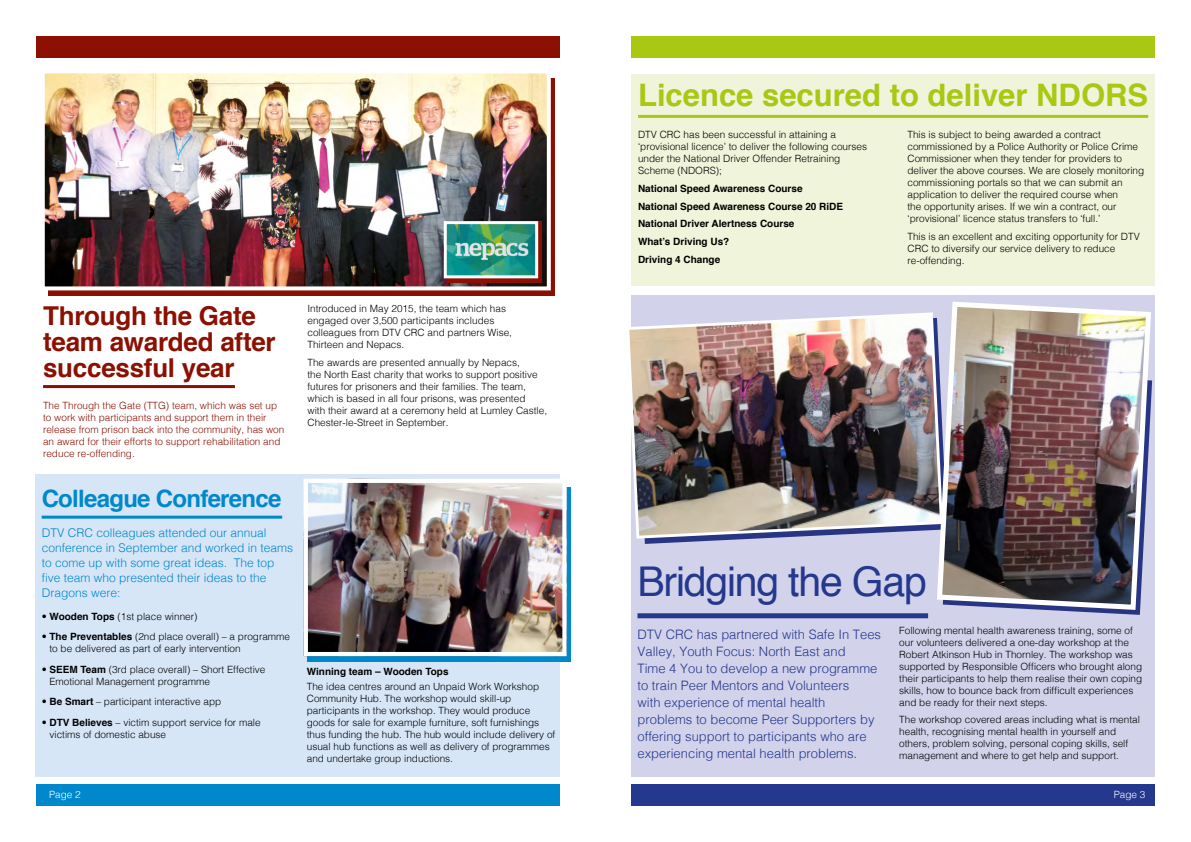
<style>
.page{position:relative;width:1191px;height:842px;background:#fff}
.page>*{position:absolute;margin:0;border:0;box-sizing:border-box;transform-origin:0 0}
.t1{font:41px "Helvetica";letter-spacing:-.03em;color:#24388d}
.t2{font:700 31px "Helvetica";color:#a8c813}
.t3{font:700 26px/26px "Helvetica";letter-spacing:-.01em;color:#8b1002}
.t4{font:700 24px "Helvetica";letter-spacing:-.03em;color:#0088cd}
.t5{font:300 13px/17px "Helvetica";color:#24388d}
.t6{font:300 12px/15px "Helvetica";color:#0088cd}
.t7{font:300 10px/12px "Helvetica";color:#000}
.t8{font:300 10px/12px "Helvetica";color:#8b1002}
.t9{font:700 10px/17.7px "Helvetica";color:#000}
.t10{font:300 10px "Helvetica";color:#fff}
.s1{font-weight:700}
</style>
<div class="page">
<div style="left:36px;top:474px;width:524px;height:303px;background:#d7e6f7"></div>
<div style="left:631px;top:295px;width:524px;height:482px;background:#d2d2eb"></div>
<div style="left:36px;top:784px;width:523px;height:22px;background:#0088cd"></div>
<div style="left:36px;top:36px;width:523px;height:22px;background:#8b1002"></div>
<hr style="left:43px;top:385px;width:192px;height:3px;background:#8b1002">
<div style="left:631px;top:784px;width:524px;height:22px;background:#24388d"></div>
<div style="left:631px;top:36px;width:524px;height:22px;background:#a8c813"></div>
<hr style="left:42px;top:516px;width:240px;height:3px;background:#0088cd">
<div style="left:637px;top:613px;width:291px;height:5px;background:#24388d"></div>
<svg style="left:48px;top:78px;width:506px;height:217px;background:#932013"></svg>
<img style="left:46px;top:74px;width:500px;height:211px">
<div style="left:41px;top:69px;width:510px;height:221px;border:4px solid #fff"></div>
<div style="left:447px;top:221px;width:95px;height:61px;background:linear-gradient(to right,#8b1002,#8b1002)"></div>
<img style="left:448px;top:225px;width:86px;height:49px">
<div style="left:444px;top:221px;width:94px;height:57px;border:3px solid #fff"></div>
<div style="left:307px;top:487px;width:263px;height:174px;background:linear-gradient(to right,#0088cd,#0088cd)"></div>
<img style="left:309px;top:484px;width:252px;height:167px">
<div style="left:304px;top:479px;width:262px;height:177px;border:4px solid #fff"></div>
<img style="left:629px;top:312px;width:305px;height:228px">
<div style="left:631px;top:74px;width:524px;height:211px;background:#eff4da"></div>
<hr style="left:638px;top:115px;width:510px;height:3px;background:#a8c813">
<img style="left:934px;top:301px;width:219px;height:312px">
<h3 class="t3" style="left:43px;top:303px;width:234px">Through the Gate team awarded after successful year</h3>
<p class="t8" style="left:43px;top:398px;width:243px">The Through the Gate (TTG) team, which was set up to work with participants and support them in their release from prison back into the community, has won an award for their efforts to support rehabilitation and reduce re-offending.</p>
<h3 class="t4" style="left:42px;top:479px;width:241px">Colleague Conference</h3>
<p class="t6" style="left:42px;top:524px;width:253px">DTV CRC colleagues attended our annual conference in September and worked in teams to come up with some great ideas. The top five team who presented their ideas to the Dragons were:</p>
<p class="t7" style="left:42px;top:610px;width:157px">• <span class="s1">Wooden Tops</span> (1st place winner)</p>
<p class="t7" style="left:49px;top:630px;width:242px;text-indent:-8px">• <span class="s1">The Preventables</span> (2nd place overall) – a programme to be delivered as part of early intervention</p>
<p class="t7" style="left:49px;top:663px;width:217px;text-indent:-8px">• <span class="s1">SEEM Team</span> (3rd place overall) – Short Effective<br>Emotional Management programme</p>
<p class="t7" style="left:42px;top:695px;width:181px">• <span class="s1">Be Smart</span> – participant interactive app</p>
<p class="t7" style="left:49px;top:716px;width:213px;text-indent:-8px">• <span class="s1">DTV Believes</span> – victim support service for male victims of domestic abuse</p>
<p class="t7" style="left:307px;top:302px;width:206px">Introduced in May 2015, the team which has engaged over 3,500 participants includes colleagues from DTV CRC and partners Wise, Thirteen and Nepacs.</p>
<p class="t7" style="left:307px;top:356px;width:241px">The awards are presented annually by Nepacs,<br>the North East charity that works to support positive futures for prisoners and their families. The team, which is based in all four prisons, was presented<br>with their award at a ceremony held at Lumley Castle, Chester-le-Street in September.</p>
<p class="t9" style="left:307px;top:662px;width:143px">Winning team – Wooden Tops</p>
<p class="t7" style="left:307px;top:679px;width:250px">The idea centres around an Unpaid Work Workshop Community Hub. The workshop would skill-up participants in the workshop. They would produce goods for sale for example furniture, soft furnishings thus funding the hub. The hub would include delivery of usual hub functions as well as delivery of programmes and undertake group inductions.</p>
<h2 class="t2" style="left:638px;top:70px;width:511px">Licence secured to deliver NDORS</h2>
<p class="t7" style="left:638px;top:128px;width:230px">DTV CRC has been successful in attaining a ‘provisional licence’ to deliver the following courses under the National Driver Offender Retraining Scheme (NDORS);</p>
<p class="t9" style="left:638px;top:180px;width:207px">National Speed Awareness Course<br>National Speed Awareness Course 20 RiDE<br>National Driver Alertness Course<br>What’s Driving Us?<br>Driving 4 Change</p>
<p class="t7" style="left:907px;top:128px;width:238px">This is subject to being awarded a contract commissioned by a Police Authority or Police Crime Commissioner when they tender for providers to deliver the above courses. We are closely monitoring commissioning portals so that we can submit an application to deliver the required course when<br>the opportunity arises. If we win a contract, our ‘provisional’ licence status transfers to ‘full.’</p>
<p class="t7" style="left:907px;top:230px;width:234px">This is an excellent and exciting opportunity for DTV<br>CRC to diversify our service delivery to reduce re-offending.</p>
<h1 class="t1" style="left:637px;top:550px;width:291px">Bridging the Gap</h1>
<p class="t5" style="left:637px;top:625px;width:245px">DTV CRC has partnered with Safe In Tees Valley, Youth Focus: North East and<br>Time 4 You to develop a new programme to train Peer Mentors and Volunteers<br>with experience of mental health problems to become Peer Supporters by offering support to participants who are experiencing mental health problems.</p>
<p class="t7" style="left:899px;top:623px;width:244px">Following mental health awareness training, some of our volunteers delivered a one-day workshop at the Robert Atkinson Hub in Thornley. The workshop was supported by Responsible Officers who brought along their participants to help them realise their own coping skills, how to bounce back from difficult experiences and be ready for their next steps.</p>
<p class="t7" style="left:899px;top:713px;width:242px">The workshop covered areas including what is mental health, recognising mental health in yourself and others, problem solving, personal coping skills, self management and where to get help and support.</p>
<p class="t10" style="left:49px;top:786px;width:33px">Page 2</p>
<p class="t10" style="left:1113px;top:786px;width:33px">Page 3</p>
</div>
